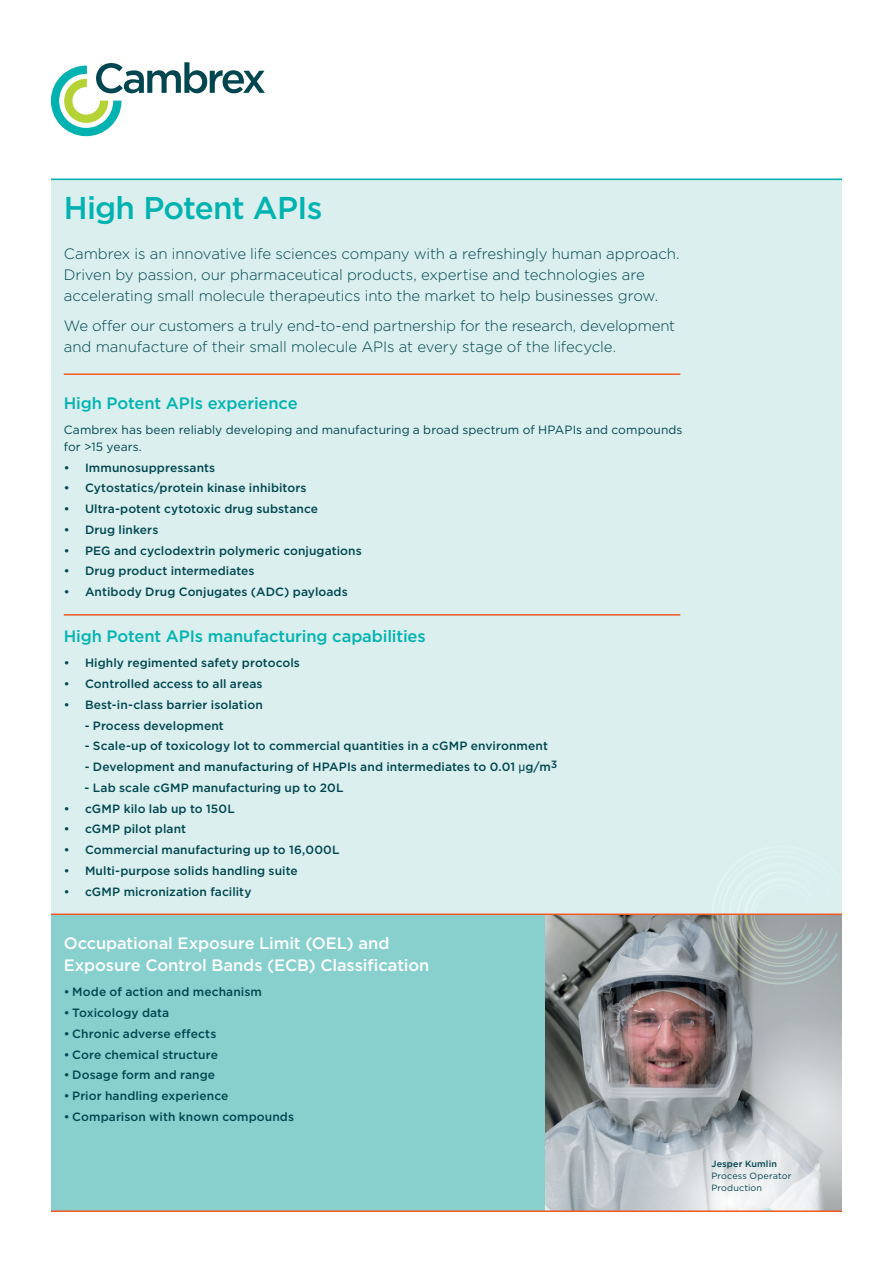
<style>
.page{position:relative;width:893px;height:1263px;background:#fff}
.page>*{position:absolute;margin:0;border:0;box-sizing:border-box;transform-origin:0 0}
.t1{font:500 31.5px "Gotham";letter-spacing:-.025em;color:#00b3b0}
.t2{font:500 16.5px/22px "Gotham";letter-spacing:-.005em;color:#fff}
.t3{font:500 16.5px "Gotham";letter-spacing:-.005em;color:#00b3b0}
.t4{font:300 15px/21px "Gotham";letter-spacing:-.01em;color:#004650}
.t5{font:500 12px "Gotham";letter-spacing:.005em;color:#004650}
.t6{font:12px/16.5px "Gotham";letter-spacing:.01em;color:#004650}
.t7{font:9px/12px "Gotham";letter-spacing:.015em;color:#004650}
.t8{font:500 9px "Gotham";letter-spacing:.02em;color:#004650}
.s1{font-family:"Arial";font-weight:400}
</style>
<div class="page">
<img style="left:544px;top:915px;width:298px;height:295px">
<div style="left:51px;top:179px;width:791px;height:735px;background:#daefee"></div>
<svg style="left:51px;top:62px;width:214px;height:74px"></svg>
<hr style="left:51px;top:179px;width:791px;height:1px;background:#00b3b0">
<div style="left:51px;top:914px;width:493px;height:298px;background:#87d0ce"></div>
<svg style="left:710px;top:890px;width:132px;height:96px"></svg>
<hr style="left:51px;top:913px;width:791px;height:2px;background:#f15921">
<svg style="left:612px;top:1084px;width:53px;height:126px;background:#acb5bb"></svg>
<svg style="left:699px;top:992px;width:143px;height:39px;background:#919699"></svg>
<svg style="left:665px;top:1031px;width:177px;height:179px;background:#bcbdbf"></svg>
<hr style="left:51px;top:1210px;width:791px;height:2px;background:#f15921">
<hr style="left:64px;top:373px;width:616px;height:2px;background:#f15921">
<hr style="left:64px;top:614px;width:616px;height:2px;background:#f15921">
<h1 class="t1" style="left:64px;top:190px;width:260px">High Potent APIs</h1>
<p class="t4" style="left:64px;top:243px;width:617px">Cambrex is an innovative life sciences company with a refreshingly human approach.<br>Driven by passion, our pharmaceutical products, expertise and technologies are accelerating small molecule therapeutics into the market to help businesses grow.</p>
<p class="t4" style="left:64px;top:315px;width:613px">We offer our customers a truly end-to-end partnership for the research, development and manufacture of their small molecule APIs at every stage of the lifecycle.</p>
<h2 class="t3" style="left:64px;top:394px;width:235px">High Potent APIs experience</h2>
<p class="t6" style="left:64px;top:422px;width:620px">Cambrex has been reliably developing and manufacturing a broad spectrum of HPAPIs and compounds for &gt;15 years.</p>
<p class="t5" style="left:64px;top:460px;width:153px">• Immunosuppressants</p>
<p class="t5" style="left:64px;top:481px;width:244px">• Cytostatics/protein kinase inhibitors</p>
<p class="t5" style="left:64px;top:502px;width:256px">• Ultra-potent cytotoxic drug substance</p>
<p class="t5" style="left:64px;top:523px;width:96px">• Drug linkers</p>
<p class="t5" style="left:64px;top:543px;width:299px">• PEG and cyclodextrin polymeric conjugations</p>
<p class="t5" style="left:64px;top:564px;width:192px">• Drug product intermediates</p>
<p class="t5" style="left:64px;top:585px;width:286px">• Antibody Drug Conjugates (ADC) payloads</p>
<h2 class="t3" style="left:64px;top:627px;width:363px">High Potent APIs manufacturing capabilities</h2>
<p class="t5" style="left:64px;top:656px;width:238px">• Highly regimented safety protocols</p>
<p class="t5" style="left:64px;top:677px;width:200px">• Controlled access to all areas</p>
<p class="t5" style="left:64px;top:698px;width:200px">• Best-in-class barrier isolation</p>
<p class="t5" style="left:85px;top:718px;width:141px">- Process development</p>
<p class="t5" style="left:85px;top:739px;width:465px">- Scale-up of toxicology lot to commercial quantities in a cGMP environment</p>
<p class="t5" style="left:85px;top:760px;width:474px">- Development and manufacturing of HPAPIs and intermediates to 0.01 <span class="s1">μ</span>g/m<sup>3</sup></p>
<p class="t5" style="left:85px;top:781px;width:260px">- Lab scale cGMP manufacturing up to 20L</p>
<p class="t5" style="left:64px;top:801px;width:173px">• cGMP kilo lab up to 150L</p>
<p class="t5" style="left:64px;top:822px;width:124px">• cGMP pilot plant</p>
<p class="t5" style="left:64px;top:843px;width:277px">• Commercial manufacturing up to 16,000L</p>
<p class="t5" style="left:64px;top:864px;width:235px">• Multi-purpose solids handling suite</p>
<p class="t5" style="left:64px;top:884px;width:189px">• cGMP micronization facility</p>
<h2 class="t2" style="left:64px;top:932px;width:367px">Occupational Exposure Limit (OEL) and<br>Exposure Control Bands (ECB) Classification</h2>
<p class="t5" style="left:64px;top:985px;width:200px">• Mode of action and mechanism</p>
<p class="t5" style="left:64px;top:1006px;width:107px">• Toxicology data</p>
<p class="t5" style="left:64px;top:1027px;width:154px">• Chronic adverse effects</p>
<p class="t5" style="left:64px;top:1047px;width:156px">• Core chemical structure</p>
<p class="t5" style="left:64px;top:1068px;width:153px">• Dosage form and range</p>
<p class="t5" style="left:64px;top:1089px;width:166px">• Prior handling experience</p>
<p class="t5" style="left:64px;top:1110px;width:232px">• Comparison with known compounds</p>
<p class="t8" style="left:711px;top:1158px;width:67px">Jesper Kumlin</p>
<p class="t7" style="left:711px;top:1169px;width:81px">Process Operator<br>Production</p>
</div>
